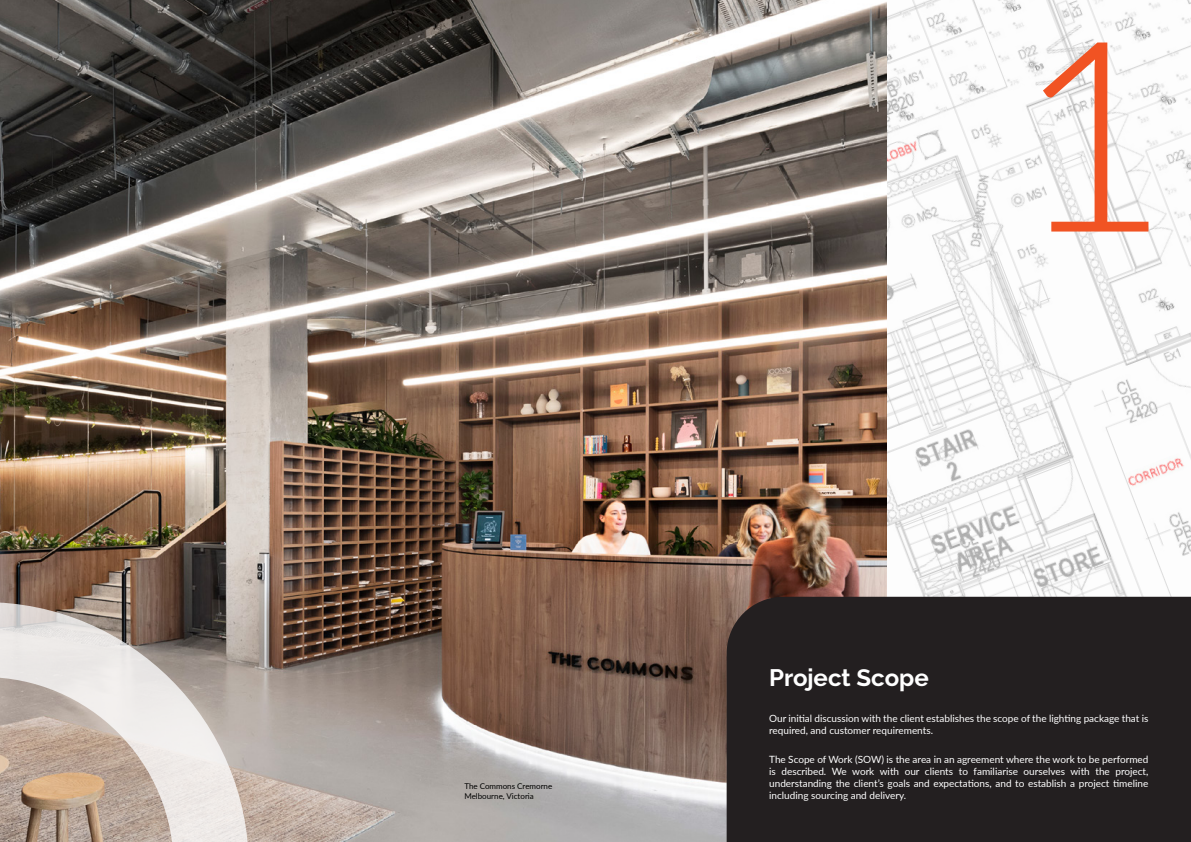
<style>
.page{position:relative;width:1191px;height:842px;background:#fff}
.page>*{position:absolute;margin:0;border:0;box-sizing:border-box;transform-origin:0 0}
.t1{font:700 24px "Raleway";color:#fff}
.t2{font:10px/12px "Lato";color:#fff}
.t3{font:8px/10px "Lato";color:#000}
</style>
<div class="page">
<img style="left:886px;top:0;width:305px;height:597px">
<img style="left:0;top:0;width:886px;height:842px">
<div style="left:726px;top:597px;width:465px;height:245px;background:#231f20"></div>
<svg style="left:0;top:602px;width:249px;height:240px"></svg>
<svg style="left:1043px;top:43px;width:105px;height:189px"></svg>
<p class="t3" style="left:464px;top:781px;width:89px">The Commons Cremorne<br>Melbourne, Victoria</p>
<h1 class="t1" style="left:769px;top:668px;width:161px">Project Scope</h1>
<p class="t2" style="left:769px;top:712px;width:381px">Our initial discussion with the client establishes the scope of the lighting package that is required, and customer requirements.</p>
<p class="t2" style="left:769px;top:753px;width:381px;text-align:justify">The Scope of Work (SOW) is the area in an agreement where the work to be performed is described. We work with our clients to familiarise ourselves with the project, understanding the client’s goals and expectations, and to establish a project timeline including sourcing and delivery.</p>
</div>
